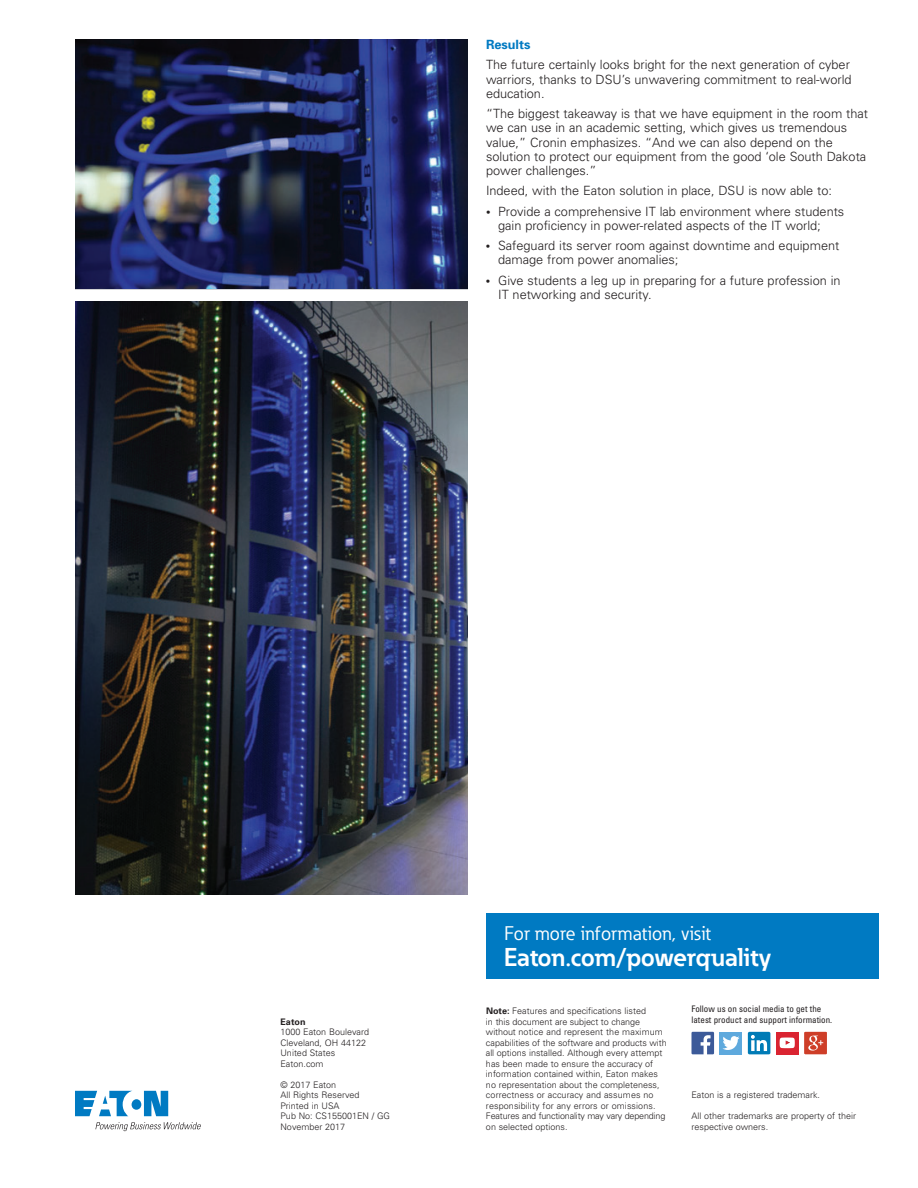
<style>
.page{position:relative;width:918px;height:1188px;background:#fff}
.page>*{position:absolute;margin:0;border:0;box-sizing:border-box;transform-origin:0 0}
._13_Contact_CTA_Eato{font:700 25.5px "Eaton";letter-spacing:-.01em;color:#fff}
._13_Contact_CTA_Eato-2{font:19.5px "Eaton";letter-spacing:.01em;color:#fff}
._01_Overview__11_pt{font:300 12.75px/14.2px "Univers";color:#231f20}
._01_Overview__11_pt-2{font:700 12.75px "Univers";color:#007ac2}
.Backpage_Copyright_a{font:300 9px/10.5px "Univers";color:#231f20}
._09_Backpage_Body{font:300 9px/10.5px "Univers";color:#231f20}
._09_Social_Media_Tex{font:condensed 9px/10.5px "Univers";color:#231f20}
.Backpage_Copyright_a-2{font:700 9px "Univers";color:#231f20}
.s1{font-weight:700}
</style>
<div class="page">
<svg style="left:75px;top:1091px;width:93px;height:25px"></svg>
<svg style="left:95px;top:1122px;width:106px;height:9px"></svg>
<div style="left:486px;top:913px;width:393px;height:66px;background:#007ac2"></div>
<div style="left:776px;top:1032px;width:23px;height:22px;background:#da2431"></div>
<div style="left:720px;top:1032px;width:22px;height:22px;background:#5ea9dd"></div>
<svg style="left:692px;top:1032px;width:22px;height:22px"></svg>
<svg style="left:722px;top:1036px;width:17px;height:14px"></svg>
<div style="left:748px;top:1032px;width:22px;height:22px;background:#007bb6;border-radius:2px"></div>
<svg style="left:751px;top:1035px;width:16px;height:16px"></svg>
<svg style="left:804px;top:1032px;width:23px;height:22px"></svg>
<img style="left:808px;top:1036px;width:10px;height:15px">
<svg style="left:780px;top:1038px;width:15px;height:10px"></svg>
<img style="left:75px;top:301px;width:393px;height:593px">
<img style="left:75px;top:39px;width:393px;height:249px">
<p class="_01_Overview__11_pt-2" style="left:486px;top:37px;width:46px">Results</p>
<p class="_01_Overview__11_pt" style="left:486px;top:58px;width:367px">The future certainly looks bright for the next generation of cyber warriors, thanks to DSU’s unwavering commitment to real-world education.</p>
<p class="_01_Overview__11_pt" style="left:486px;top:106px;width:384px">“The biggest takeaway is that we have equipment in the room that we can use in an academic setting, which gives us tremendous value,” Cronin emphasizes. “And we can also depend on the solution to protect our equipment from the good ‘ole South Dakota power challenges.”</p>
<p class="_01_Overview__11_pt" style="left:486px;top:184px;width:348px">Indeed, with the Eaton solution in place, DSU is now able to:</p>
<p class="_01_Overview__11_pt" style="left:498px;top:204px;width:348px;text-indent:-12px"><span class="s1">•</span> Provide a comprehensive IT lab environment where students gain proficiency in power-related aspects of the IT world;</p>
<p class="_01_Overview__11_pt" style="left:498px;top:238px;width:343px;text-indent:-12px"><span class="s1">•</span> Safeguard its server room against downtime and equipment damage from power anomalies;</p>
<p class="_01_Overview__11_pt" style="left:498px;top:273px;width:344px;text-indent:-12px"><span class="s1">•</span> Give students a leg up in preparing for a future profession in<br>IT networking and security.</p>
<p class="Backpage_Copyright_a-2" style="left:280px;top:1016px;width:27px">Eaton</p>
<p class="Backpage_Copyright_a" style="left:280px;top:1027px;width:90px">1000 Eaton Boulevard</p>
<p class="Backpage_Copyright_a" style="left:280px;top:1037px;width:87px">Cleveland, OH 44122</p>
<p class="Backpage_Copyright_a" style="left:280px;top:1048px;width:56px">United States</p>
<p class="Backpage_Copyright_a" style="left:280px;top:1058px;width:45px">Eaton.com</p>
<p class="Backpage_Copyright_a" style="left:280px;top:1079px;width:57px">© 2017 Eaton</p>
<p class="Backpage_Copyright_a" style="left:280px;top:1090px;width:81px">All Rights Reserved</p>
<p class="Backpage_Copyright_a" style="left:280px;top:1100px;width:61px">Printed in USA</p>
<p class="Backpage_Copyright_a" style="left:280px;top:1111px;width:111px">Pub No: CS155001EN / GG</p>
<p class="Backpage_Copyright_a" style="left:280px;top:1121px;width:66px">November 2017</p>
<p class="_13_Contact_CTA_Eato-2" style="left:504px;top:922px;width:208px">For more information, visit</p>
<p class="_13_Contact_CTA_Eato" style="left:504px;top:941px;width:269px">Eaton.com/powerquality</p>
<p class="Backpage_Copyright_a" style="left:486px;top:1006px;width:182px"><span class="s1">Note:</span> Features and specifications listed<br>in this document are subject to change without notice and represent the maximum capabilities of the software and products with all options installed. Although every attempt has been made to ensure the accuracy of information contained within, Eaton makes no representation about the completeness, correctness or accuracy and assumes no responsibility for any errors or omissions.<br>Features and functionality may vary depending on selected options.</p>
<p class="_09_Social_Media_Tex" style="left:692px;top:1004px;width:142px">Follow us on social media to get the latest product and support information.</p>
<p class="_09_Backpage_Body" style="left:692px;top:1090px;width:130px">Eaton is a registered trademark.</p>
<p class="_09_Backpage_Body" style="left:692px;top:1111px;width:166px">All other trademarks are property of their respective owners.</p>
</div>
